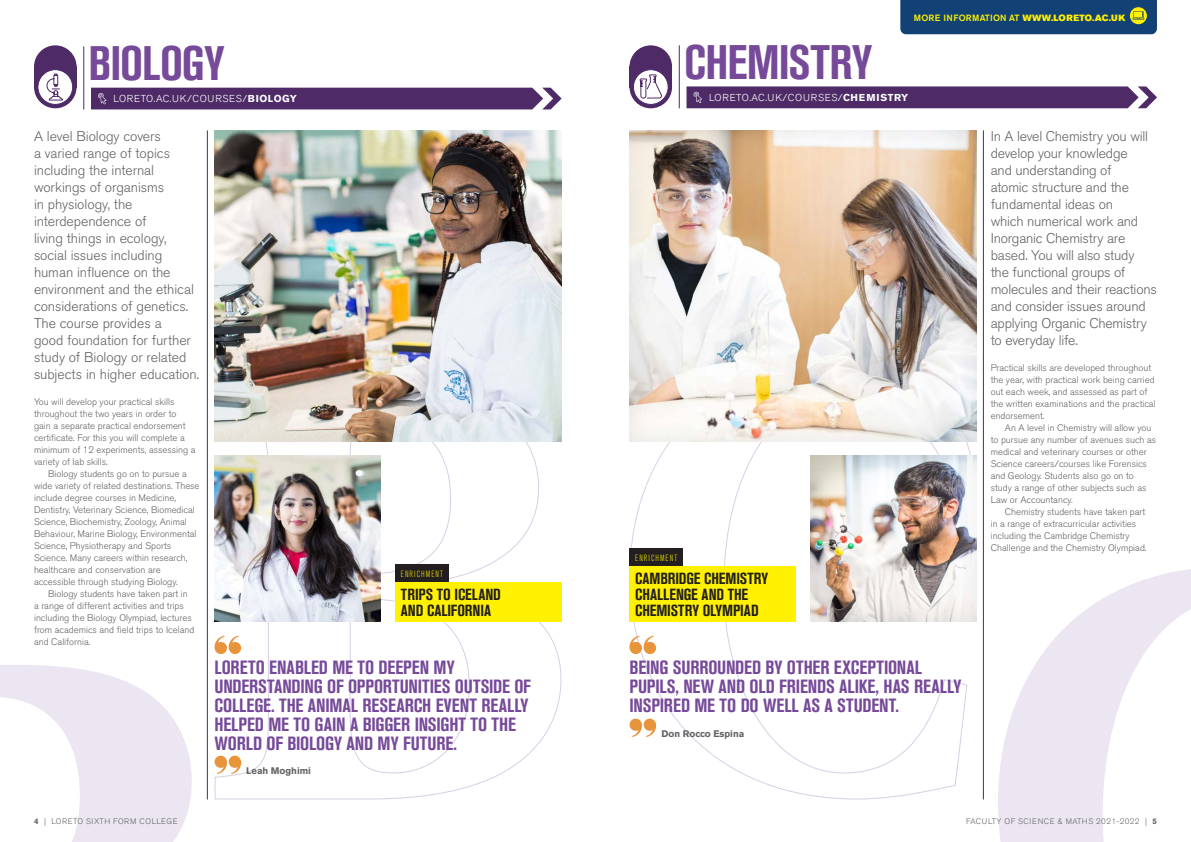
<style>
.page{position:relative;width:1191px;height:842px;background:#fff}
.page>*{position:absolute;margin:0;border:0;box-sizing:border-box;transform-origin:0 0}
.t1{font:700 condensed 48px "Akzidenz Grotesk BE";letter-spacing:-.02em;color:#764a99}
.loreto_tertiary_head{font:700 condensed 19px/19px "Akzidenz Grotesk BE";color:#764a99}
.t2{font:700 condensed 16px/16px "Akzidenz Grotesk BE";color:#231f20}
.loreto_body{font:300 14px/17px "Akzidenz Grotesk BE";letter-spacing:-.01em;color:#636366}
.t3{font:300 10px "Akzidenz Grotesk BE";letter-spacing:.07em;color:#fff}
.loreto_body-2{font:300 9.5px/12px "Akzidenz Grotesk BE";color:#636366}
.loreto_body-3{font:700 9.5px "Akzidenz Grotesk BE";color:#636366}
.t4{font:500 9px "Akzidenz Grotesk BE";letter-spacing:.02em;color:#fff101}
.t5{font:300 condensed 9px "Akzidenz Grotesk BE";letter-spacing:.12em;color:#fff101}
.t6{font:300 8px "Akzidenz Grotesk BE";letter-spacing:.05em;color:#636366}
.s1{font-weight:700}
.s2{font-family:"Akzidenz Grotesk BE Super";font-weight:400}
</style>
<div class="page">
<svg style="left:629px;top:441px;width:348px;height:359px"></svg>
<svg style="left:998px;top:569px;width:193px;height:273px;fill:#ebe6f1"></svg>
<hr style="left:207px;top:130px;width:1px;height:669px;background:#4e2a67">
<hr style="left:983px;top:130px;width:1px;height:669px;background:#4e2a67">
<div style="left:808px;top:453px;width:169px;height:169px;background:#231f20;opacity:.1"></div>
<svg style="left:214px;top:395px;width:348px;height:405px"></svg>
<div style="left:34px;top:66px;width:43px;height:42px;background:#4e2a67;border-radius:50%"></div>
<div style="left:34px;top:67px;width:43px;height:21px;background:#4e2a67"></div>
<div style="left:34px;top:45px;width:43px;height:43px;background:#4e2a67;border-radius:50%"></div>
<div style="left:38px;top:70px;width:35px;height:34px;background:#fff;border-radius:50%"></div>
<div style="left:38px;top:69px;width:35px;height:36px;border:1px solid #4e2a67;border-radius:50%"></div>
<div style="left:629px;top:66px;width:43px;height:42px;background:#4e2a67;border-radius:50%"></div>
<div style="left:629px;top:67px;width:43px;height:21px;background:#4e2a67"></div>
<div style="left:629px;top:45px;width:43px;height:43px;background:#4e2a67;border-radius:50%"></div>
<svg style="left:633px;top:70px;width:35px;height:34px"></svg>
<div style="left:633px;top:69px;width:35px;height:36px;border:1px solid #4e2a67;border-radius:50%"></div>
<svg style="left:639px;top:74px;width:23px;height:25px"></svg>
<svg style="left:46px;top:73px;width:17px;height:28px"></svg>
<svg style="left:629px;top:636px;width:27px;height:18px"></svg>
<svg style="left:629px;top:719px;width:27px;height:18px"></svg>
<img style="left:214px;top:455px;width:167px;height:167px">
<svg style="left:214px;top:636px;width:27px;height:18px"></svg>
<svg style="left:0;top:665px;width:241px;height:177px"></svg>
<img style="left:214px;top:130px;width:347px;height:311px">
<div style="left:395px;top:564px;width:54px;height:18px;background:#231f20"></div>
<div style="left:395px;top:582px;width:166px;height:40px;background:#fff101"></div>
<div style="left:629px;top:548px;width:54px;height:18px;background:#231f20"></div>
<div style="left:629px;top:566px;width:167px;height:56px;background:#fff101"></div>
<div style="left:91px;top:88px;width:470px;height:21px;background:#4e2a67"></div>
<hr style="left:84px;top:47px;width:1px;height:62px;background:#4e2a67">
<svg style="left:686px;top:86px;width:471px;height:22px;background:#57366f"></svg>
<hr style="left:679px;top:45px;width:1px;height:63px;background:#4e2a67">
<div style="left:629px;top:129px;width:348px;height:312px;background:#231f20;opacity:.1"></div>
<div style="left:900px;top:0;width:257px;height:34px;background:#124275"></div>
<p class="t1" style="left:88px;top:36px;width:137px">BIOLOGY</p>
<p class="t3" style="left:113px;top:93px;width:185px">LORETO.AC.UK/COURSES/<span class="s1">BIOLOGY</span></p>
<p class="loreto_body" style="left:34px;top:128px;width:167px">A level Biology covers<br>a varied range of topics including the internal workings of organisms<br>in physiology, the interdependence of<br>living things in ecology, social issues including human influence on the environment and the ethical considerations of genetics.<br>The course provides a<br>good foundation for further study of Biology or related subjects in higher education.</p>
<p class="loreto_body-2" style="left:34px;top:396px;width:163px">You will develop your practical skills throughout the two years in order to gain a separate practical endorsement certificate. For this you will complete a minimum of 12 experiments, assessing a variety of lab skills.</p>
<p class="loreto_body-2" style="left:34px;top:468px;width:167px;text-indent:14px">Biology students go on to pursue a wide variety of related destinations. These include degree courses in Medicine, Dentistry, Veterinary Science, Biomedical Science, Biochemistry, Zoology, Animal Behaviour, Marine Biology, Environmental Science, Physiotherapy and Sports Science. Many careers within research, healthcare and conservation are accessible through studying Biology.</p>
<p class="loreto_body-2" style="left:34px;top:588px;width:162px;text-indent:14px">Biology students have taken part in a range of different activities and trips including the Biology Olympiad, lectures from academics and field trips to Iceland and California.</p>
<p class="t5" style="left:401px;top:569px;width:44px">ENRICHMENT</p>
<p class="t2" style="left:401px;top:587px;width:101px">TRIPS TO ICELAND<br>AND CALIFORNIA</p>
<p class="loreto_tertiary_head" style="left:214px;top:658px;width:318px">LORETO ENABLED ME TO DEEPEN MY UNDERSTANDING OF OPPORTUNITIES OUTSIDE OF COLLEGE. THE ANIMAL RESEARCH EVENT REALLY HELPED ME TO GAIN A BIGGER INSIGHT TO THE WORLD OF BIOLOGY AND MY FUTURE.</p>
<p class="loreto_body-3" style="left:246px;top:765px;width:66px">Leah Moghimi</p>
<p class="t4" style="left:914px;top:12px;width:213px">MORE INFORMATION AT <span class="s2">WWW.LORETO.AC.UK</span></p>
<p class="t1" style="left:684px;top:35px;width:189px">CHEMISTRY</p>
<p class="t3" style="left:709px;top:92px;width:201px">LORETO.AC.UK/COURSES/<span class="s1">CHEMISTRY</span></p>
<p class="t5" style="left:635px;top:553px;width:44px">ENRICHMENT</p>
<p class="t2" style="left:635px;top:571px;width:134px">CAMBRIDGE CHEMISTRY<br>CHALLENGE AND THE<br>CHEMISTRY OLYMPIAD</p>
<p class="loreto_tertiary_head" style="left:629px;top:658px;width:333px">BEING SURROUNDED BY OTHER EXCEPTIONAL<br>PUPILS, NEW AND OLD FRIENDS ALIKE, HAS REALLY<br>INSPIRED ME TO DO WELL AS A STUDENT.</p>
<p class="loreto_body-3" style="left:661px;top:728px;width:84px">Don Rocco Espina</p>
<p class="loreto_body" style="left:990px;top:128px;width:168px">In A level Chemistry you will develop your knowledge<br>and understanding of<br>atomic structure and the fundamental ideas on<br>which numerical work and<br>Inorganic Chemistry are based. You will also study<br>the functional groups of molecules and their reactions and consider issues around applying Organic Chemistry to everyday life.</p>
<p class="loreto_body-2" style="left:990px;top:362px;width:166px">Practical skills are developed throughout the year, with practical work being carried out each week, and assessed as part of the written examinations and the practical endorsement.</p>
<p class="loreto_body-2" style="left:990px;top:422px;width:167px;text-indent:14px">An A level in Chemistry will allow you to pursue any number of avenues such as medical and veterinary courses or other Science careers/courses like Forensics and Geology. Students also go on to study a range of other subjects such as Law or Accountancy.</p>
<p class="loreto_body-2" style="left:990px;top:506px;width:157px;text-indent:14px">Chemistry students have taken part in a range of extracurricular activities including the Cambridge Chemistry Challenge and the Chemistry Olympiad.</p>
<p class="t6" style="left:34px;top:816px;width:145px"><span class="s1">4</span> | LORETO SIXTH FORM COLLEGE</p>
<p class="t6" style="left:966px;top:816px;width:192px">FACULTY OF SCIENCE &amp; MATHS 2021-2022 | <span class="s1">5</span></p>
</div>
